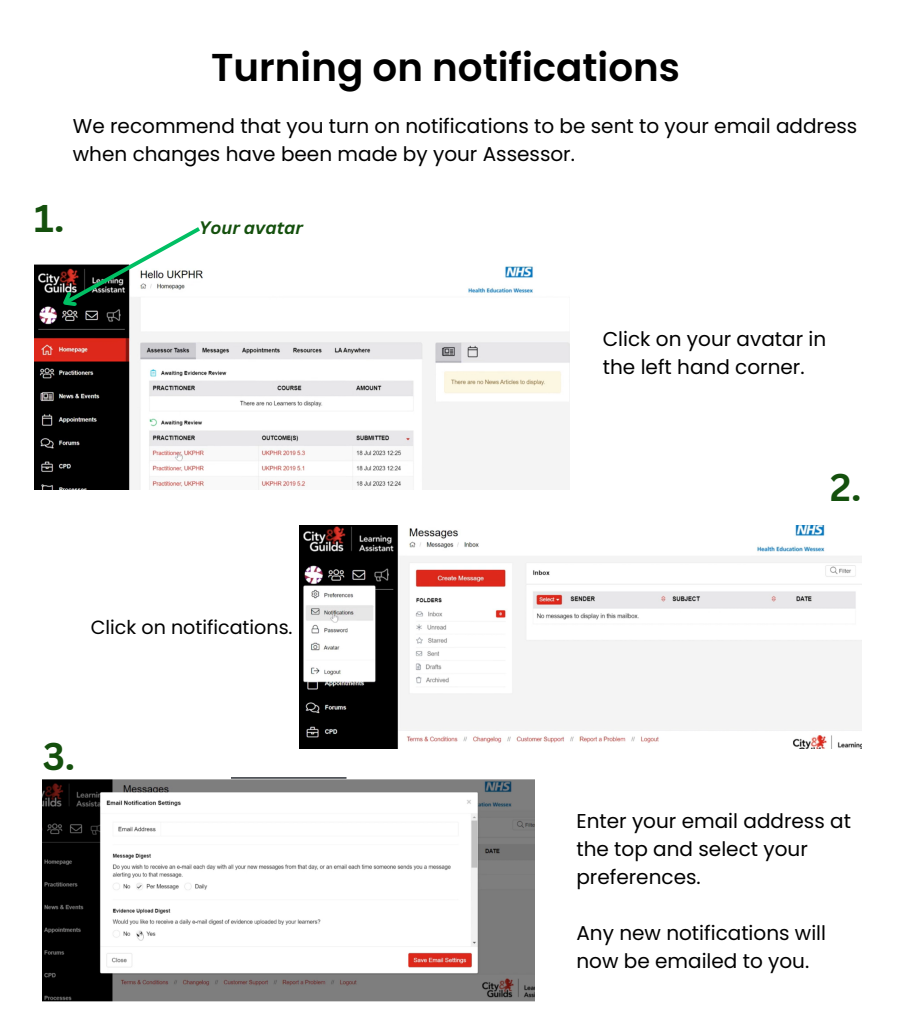
<style>
.page{position:relative;width:908px;height:1021px;background:#fff}
.page>*{position:absolute;margin:0;border:0;box-sizing:border-box;transform-origin:0 0}
.t1{font:600 38.8px "Poppins";color:#000}
.t2{font:700 37.6px "Canva Sans";color:#14500d}
.t3{font:20px/27.9px "Poppins";color:#000}
.t4{font:19.08px "Poppins";color:#000}
.t5{font:italic 700 17.6px "Canva Sans";color:#14500d}
</style>
<div class="page">
<img style="left:34px;top:264px;width:535px;height:226px">
<svg style="left:54px;top:227px;width:150px;height:89px"></svg>
<img style="left:299px;top:526px;width:562px;height:222px">
<img style="left:43px;top:777px;width:491px;height:225px">
<p class="t1" style="left:211px;top:40px;width:470px">Turning on notifications</p>
<p class="t3" style="left:73px;top:112px;width:785px">We recommend that you turn on notifications to be sent to your email address when changes have been made by your Assessor.</p>
<p class="t2" style="left:34px;top:191px;width:32px">1.</p>
<p class="t5" style="left:199px;top:215px;width:105px">Your avatar</p>
<p class="t3" style="left:602px;top:325px;width:225px">Click on your avatar in the left hand corner.</p>
<p class="t2" style="left:829px;top:461px;width:33px">2.</p>
<p class="t4" style="left:91px;top:614px;width:203px">Click on notifications.</p>
<p class="t2" style="left:43px;top:729px;width:34px">3.</p>
<p class="t3" style="left:576px;top:807px;width:276px">Enter your email address at the top and select your preferences.</p>
<p class="t3" style="left:576px;top:918px;width:251px">Any new notifications will now be emailed to you.</p>
</div>
